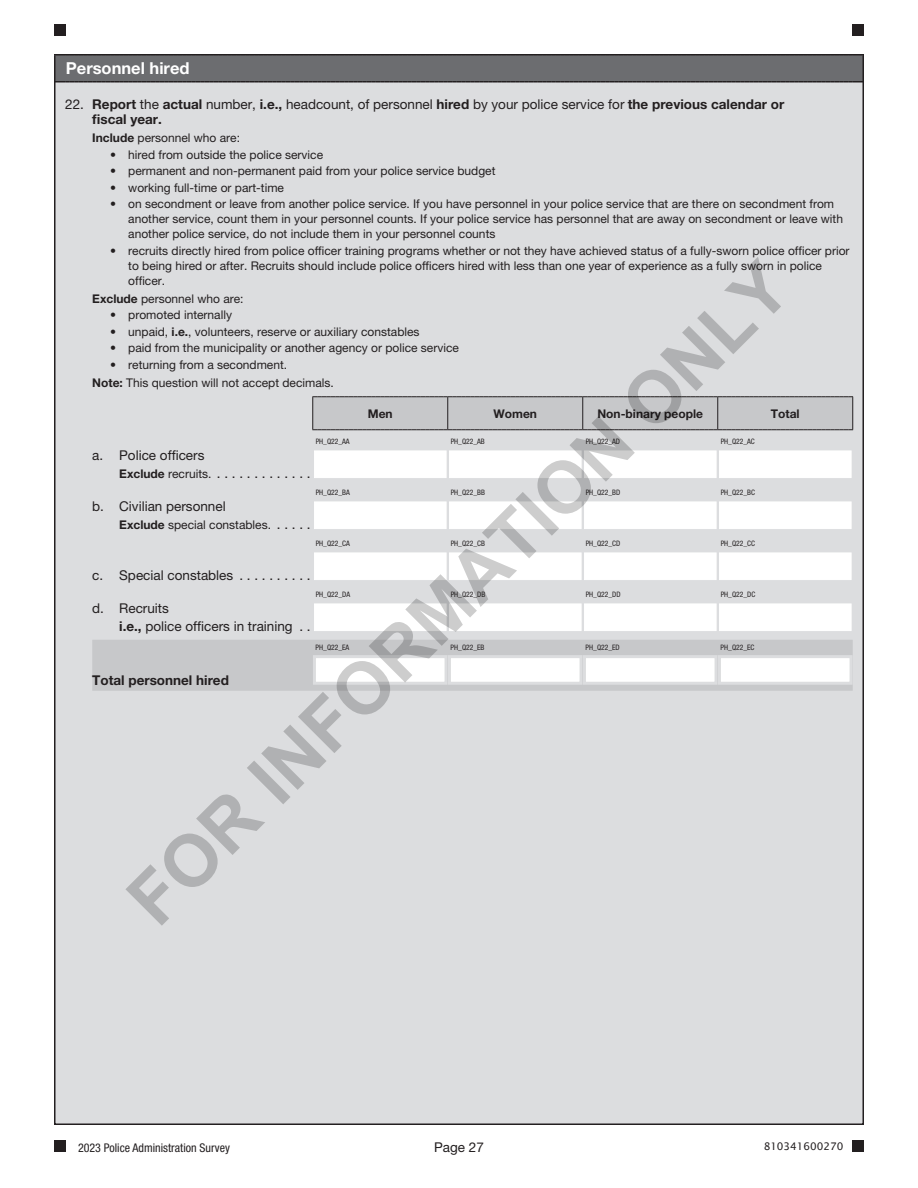
<style>
.page{position:relative;width:918px;height:1188px;background:#fff}
.page>*{position:absolute;margin:0;border:0;box-sizing:border-box;transform-origin:0 0}
.t1{font:700 72px "Arial";color:rgb(0 0 0/.2)}
.Section_title{font:700 16.5px "Helvetica Neue LT Pro";color:#fff}
.t2{font:13.5px "Helvetica Neue LT Pro";color:#231f20}
.t3{font:700 13.5px/15px "Helvetica Neue LT Pro";color:#231f20}
.t4{font:12px/15px "Helvetica Neue LT Pro";color:#231f20}
.t5{font:condensed 12px "Helvetica Neue LT Pro";color:#231f20}
.t6{font:700 12px "Helvetica Neue LT Pro";color:#231f20}
.t7{font:10.5px "Lucida Sans Unicode";color:#231f20}
.Cell_number_left_ali{font:condensed 7.5px "Helvetica Neue LT Pro";color:#231f20}
.s1{font-weight:400}
.s2{font-weight:700}
.s3{font-weight:700;font-size:12px}
.s4{font-size:12px}
.s5{font-size:13.5px}
</style>
<div class="page">
<div style="left:54px;top:24px;width:12px;height:12px;background:#231f20"></div>
<div style="left:852px;top:24px;width:12px;height:12px;background:#231f20"></div>
<div style="left:54px;top:1140px;width:12px;height:12px;background:#231f20"></div>
<div style="left:852px;top:1140px;width:12px;height:12px;background:#231f20"></div>
<div style="left:55px;top:55px;width:808px;height:1069px;background:#dcdddf"></div>
<div style="left:55px;top:55px;width:808px;height:27px;background:#6c6d70"></div>
<svg style="left:92px;top:397px;width:761px;height:294px"></svg>
<hr style="left:54px;top:56px;width:2px;height:25px;background:#231f20">
<svg style="left:54px;top:54px;width:810px;height:2px;background:#353233"></svg>
<hr style="left:862px;top:56px;width:2px;height:25px;background:#231f20">
<svg style="left:54px;top:81px;width:810px;height:1px"></svg>
<hr style="left:312px;top:397px;width:1px;height:32px;background:#231f20">
<hr style="left:447px;top:397px;width:1px;height:32px;background:#231f20">
<hr style="left:582px;top:397px;width:1px;height:32px;background:#231f20">
<hr style="left:717px;top:397px;width:1px;height:32px;background:#231f20">
<svg style="left:312px;top:396px;width:541px;height:1px"></svg>
<hr style="left:852px;top:397px;width:1px;height:32px;background:#231f20">
<svg style="left:312px;top:429px;width:541px;height:1px"></svg>
<div style="left:314px;top:451px;width:132px;height:27px;background:#fff"></div>
<div style="left:449px;top:451px;width:132px;height:27px;background:#fff"></div>
<div style="left:584px;top:451px;width:132px;height:27px;background:#fff"></div>
<div style="left:719px;top:451px;width:132px;height:27px;background:#fff"></div>
<div style="left:314px;top:502px;width:132px;height:27px;background:#fff"></div>
<div style="left:449px;top:502px;width:132px;height:27px;background:#fff"></div>
<div style="left:584px;top:502px;width:132px;height:27px;background:#fff"></div>
<div style="left:719px;top:502px;width:132px;height:27px;background:#fff"></div>
<div style="left:314px;top:553px;width:132px;height:27px;background:#fff"></div>
<div style="left:449px;top:553px;width:132px;height:27px;background:#fff"></div>
<div style="left:584px;top:553px;width:132px;height:27px;background:#fff"></div>
<div style="left:719px;top:553px;width:132px;height:27px;background:#fff"></div>
<div style="left:314px;top:604px;width:132px;height:27px;background:#fff"></div>
<div style="left:449px;top:604px;width:132px;height:27px;background:#fff"></div>
<div style="left:584px;top:604px;width:132px;height:27px;background:#fff"></div>
<div style="left:719px;top:604px;width:132px;height:27px;background:#fff"></div>
<div style="left:313px;top:655px;width:135px;height:30px;background:#fff;border:3px solid #dcdddf"></div>
<div style="left:448px;top:655px;width:135px;height:30px;background:#fff;border:3px solid #dcdddf"></div>
<div style="left:583px;top:655px;width:135px;height:30px;background:#fff;border:3px solid #dcdddf"></div>
<div style="left:718px;top:655px;width:135px;height:30px;background:#fff;border:3px solid #dcdddf"></div>
<p class="Section_title" style="left:66px;top:58px;width:125px">Personnel hired</p>
<p class="t2" style="left:65px;top:97px;width:20px">22.</p>
<p class="t3" style="left:92px;top:97px;width:694px">Report <span class="s1">the</span> actual <span class="s1">number,</span> i.e., <span class="s1">headcount, of personnel</span> hired <span class="s1">by your police service for</span> the previous calendar or fiscal year.</p>
<p class="t4" style="left:92px;top:130px;width:149px"><span class="s2">Include</span> personnel who are:</p>
<p class="t4" style="left:110px;top:147px;width:214px">• hired from outside the police service</p>
<p class="t4" style="left:110px;top:163px;width:387px">• permanent and non-permanent paid from your police service budget</p>
<p class="t4" style="left:110px;top:180px;width:175px">• working full-time or part-time</p>
<p class="t4" style="left:128px;top:196px;width:716px;text-indent:-18px">• on secondment or leave from another police service. If you have personnel in your police service that are there on secondment from another service, count them in your personnel counts. If your police service has personnel that are away on secondment or leave with another police service, do not include them in your personnel counts</p>
<p class="t4" style="left:128px;top:243px;width:723px;text-indent:-18px">• recruits directly hired from police officer training programs whether or not they have achieved status of a fully-sworn police officer prior to being hired or after. Recruits should include police officers hired with less than one year of experience as a fully sworn in police officer.</p>
<p class="t4" style="left:92px;top:291px;width:153px"><span class="s2">Exclude</span> personnel who are:</p>
<p class="t4" style="left:110px;top:307px;width:123px">• promoted internally</p>
<p class="t4" style="left:110px;top:324px;width:311px">• unpaid, <span class="s2">i.e.</span>, volunteers, reserve or auxiliary constables</p>
<p class="t4" style="left:110px;top:340px;width:350px">• paid from the municipality or another agency or police service</p>
<p class="t4" style="left:110px;top:357px;width:178px">• returning from a secondment.</p>
<p class="t4" style="left:92px;top:375px;width:243px"><span class="s2">Note:</span> This question will not accept decimals.</p>
<p class="t6" style="left:368px;top:406px;width:26px">Men</p>
<p class="t6" style="left:493px;top:406px;width:45px">Women</p>
<p class="t6" style="left:597px;top:406px;width:107px">Non-binary people</p>
<p class="t6" style="left:771px;top:406px;width:30px">Total</p>
<p class="t2" style="left:92px;top:447px;width:13px">a.</p>
<p class="t2" style="left:119px;top:447px;width:87px">Police officers</p>
<p class="t2" style="left:119px;top:465px;width:193px"><span class="s3">Exclude</span> <span class="s4">recruits.</span> . . . . . . . . . . . . .</p>
<h1 class="t1" style="left:107px;top:878px;width:901px;rotate:-45deg">FOR INFORMATION ONLY</h1>
<p class="Cell_number_left_ali" style="left:316px;top:437px;width:36px">PH_Q22_AA</p>
<p class="Cell_number_left_ali" style="left:451px;top:437px;width:36px">PH_Q22_AB</p>
<p class="Cell_number_left_ali" style="left:586px;top:437px;width:36px">PH_Q22_AD</p>
<p class="Cell_number_left_ali" style="left:721px;top:437px;width:36px">PH_Q22_AC</p>
<p class="Cell_number_left_ali" style="left:316px;top:488px;width:36px">PH_Q22_BA</p>
<p class="Cell_number_left_ali" style="left:451px;top:488px;width:36px">PH_Q22_BB</p>
<p class="Cell_number_left_ali" style="left:586px;top:488px;width:36px">PH_Q22_BD</p>
<p class="Cell_number_left_ali" style="left:721px;top:488px;width:36px">PH_Q22_BC</p>
<p class="t2" style="left:92px;top:498px;width:13px">b.</p>
<p class="t2" style="left:119px;top:498px;width:108px">Civilian personnel</p>
<p class="t4" style="left:119px;top:517px;width:193px"><span class="s2">Exclude</span> special constables. <span class="s5">. . . . .</span></p>
<p class="Cell_number_left_ali" style="left:316px;top:539px;width:36px">PH_Q22_CA</p>
<p class="Cell_number_left_ali" style="left:451px;top:539px;width:36px">PH_Q22_CB</p>
<p class="Cell_number_left_ali" style="left:586px;top:539px;width:36px">PH_Q22_CD</p>
<p class="Cell_number_left_ali" style="left:721px;top:539px;width:36px">PH_Q22_CC</p>
<p class="t2" style="left:92px;top:567px;width:13px">c.</p>
<p class="t2" style="left:119px;top:567px;width:123px">Special constables ..........</p>
<p class="Cell_number_left_ali" style="left:316px;top:590px;width:36px">PH_Q22_DA</p>
<p class="Cell_number_left_ali" style="left:451px;top:590px;width:36px">PH_Q22_DB</p>
<p class="Cell_number_left_ali" style="left:586px;top:590px;width:36px">PH_Q22_DD</p>
<p class="Cell_number_left_ali" style="left:721px;top:590px;width:36px">PH_Q22_DC</p>
<p class="t2" style="left:92px;top:600px;width:13px">d.</p>
<p class="t2" style="left:119px;top:600px;width:51px">Recruits</p>
<p class="t2" style="left:119px;top:618px;width:182px"><span class="s2">i.e.,</span> police officers in training ..</p>
<p class="Cell_number_left_ali" style="left:316px;top:643px;width:35px">PH_Q22_EA</p>
<p class="Cell_number_left_ali" style="left:451px;top:643px;width:35px">PH_Q22_EB</p>
<p class="Cell_number_left_ali" style="left:586px;top:643px;width:36px">PH_Q22_ED</p>
<p class="Cell_number_left_ali" style="left:721px;top:643px;width:35px">PH_Q22_EC</p>
<p class="t3" style="left:92px;top:672px;width:138px">Total personnel hired</p>
<p class="t5" style="left:78px;top:1140px;width:153px">2023 Police Administration Survey</p>
<p class="t2" style="left:434px;top:1139px;width:51px">Page 27</p>
<p class="t7" style="left:764px;top:1138px;width:81px">810341600270</p>
</div>
